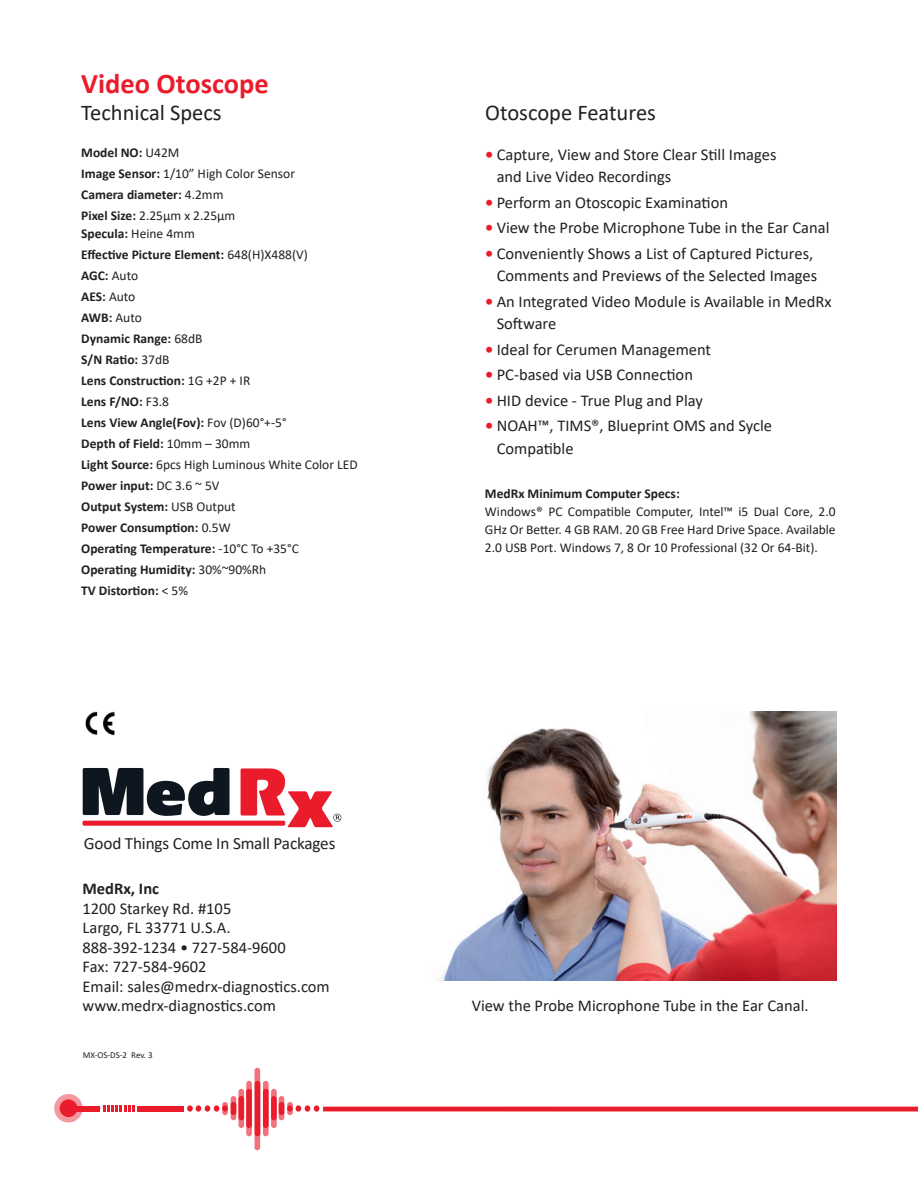
<style>
.page{position:relative;width:918px;height:1188px;background:#fff}
.page>*{position:absolute;margin:0;border:0;box-sizing:border-box;transform-origin:0 0}
.t1{font:700 28.5px "Calibri";color:#ea1c2c}
.t2{font:22.5px "Calibri";color:#231f20}
.t3{font:17.25px "Calibri";letter-spacing:-.01em;color:#231f20}
.Bullet_Point{font:16.5px/22.5px "Calibri";color:#231f20}
.t4{font:700 16.5px "Calibri";color:#231f20}
.Bullet_Point_Head-N{font:700 13.5px "Calibri";color:#231f20}
.Bullet_Point_Head-N-2{font:13.5px/18px "Calibri";color:#231f20}
.t5{font:9px "Calibri";color:#231f20}
.s1{font-weight:400}
.s2{font-weight:700}
.s3{font-weight:700;color:#ea1c2c}
</style>
<div class="page">
<img style="left:85px;top:711px;width:30px;height:25px">
<img style="left:438px;top:711px;width:398px;height:270px">
<div style="left:82px;top:821px;width:203px;height:5px;background:#ea1c2c;border-radius:2px"></div>
<svg style="left:83px;top:768px;width:147px;height:48px"></svg>
<svg style="left:241px;top:768px;width:100px;height:59px"></svg>
<svg style="left:54px;top:1094px;width:29px;height:29px"></svg>
<div style="left:137px;top:1106px;width:47px;height:5px;background:#ea1c2c"></div>
<div style="left:187px;top:1105px;width:6px;height:7px;background:#ea1c2c;border-radius:50%"></div>
<svg style="left:196px;top:1105px;width:23px;height:7px"></svg>
<svg style="left:222px;top:1102px;width:6px;height:13px"></svg>
<div style="left:231px;top:1096px;width:5px;height:24px;background:#f1727c;border-radius:3px"></div>
<div style="left:231px;top:1102px;width:5px;height:13px;background:#ea1c2c;border-radius:3px"></div>
<svg style="left:238px;top:1089px;width:6px;height:39px"></svg>
<svg style="left:246px;top:1081px;width:6px;height:55px"></svg>
<svg style="left:255px;top:1068px;width:5px;height:82px"></svg>
<svg style="left:263px;top:1081px;width:6px;height:55px"></svg>
<svg style="left:271px;top:1089px;width:6px;height:39px"></svg>
<div style="left:279px;top:1096px;width:5px;height:24px;background:#f1727c;border-radius:3px"></div>
<div style="left:279px;top:1102px;width:5px;height:13px;background:#ea1c2c;border-radius:3px"></div>
<svg style="left:287px;top:1102px;width:6px;height:13px"></svg>
<svg style="left:296px;top:1105px;width:622px;height:7px"></svg>
<svg style="left:103px;top:1105px;width:31px;height:7px"></svg>
<div style="left:68px;top:1106px;width:32px;height:5px;background:#ea1c2c"></div>
<p class="t1" style="left:81px;top:64px;width:189px">Video Otoscope</p>
<p class="t2" style="left:81px;top:97px;width:142px">Technical Specs</p>
<p class="Bullet_Point_Head-N" style="left:81px;top:143px;width:100px">Model NO: <span class="s1">U42M</span></p>
<p class="Bullet_Point_Head-N-2" style="left:81px;top:164px;width:215px"><span class="s2">Image Sensor:</span> 1/10” High Color Sensor</p>
<p class="Bullet_Point_Head-N" style="left:81px;top:185px;width:144px">Camera diameter: <span class="s1">4.2mm</span></p>
<p class="Bullet_Point_Head-N-2" style="left:81px;top:206px;width:156px"><span class="s2">Pixel Size:</span> 2.25µm x 2.25µm<br><span class="s2">Specula:</span> Heine 4mm</p>
<p class="Bullet_Point_Head-N" style="left:81px;top:245px;width:228px">Effective Picture Element: <span class="s1">648(H)X488(V)</span></p>
<p class="Bullet_Point_Head-N" style="left:81px;top:266px;width:58px">AGC: <span class="s1">Auto</span></p>
<p class="Bullet_Point_Head-N" style="left:81px;top:287px;width:56px">AES: <span class="s1">Auto</span></p>
<p class="Bullet_Point_Head-N" style="left:81px;top:308px;width:62px">AWB: <span class="s1">Auto</span></p>
<p class="Bullet_Point_Head-N" style="left:81px;top:329px;width:123px">Dynamic Range: <span class="s1">68dB</span></p>
<p class="Bullet_Point_Head-N" style="left:81px;top:350px;width:90px">S/N Ratio: <span class="s1">37dB</span></p>
<p class="Bullet_Point_Head-N" style="left:81px;top:371px;width:171px">Lens Construction: <span class="s1">1G +2P + IR</span></p>
<p class="Bullet_Point_Head-N" style="left:81px;top:392px;width:89px">Lens F/NO: <span class="s1">F3.8</span></p>
<p class="Bullet_Point_Head-N" style="left:81px;top:413px;width:207px">Lens View Angle(Fov): <span class="s1">Fov (D)60°+-5°</span></p>
<p class="Bullet_Point_Head-N" style="left:81px;top:434px;width:171px">Depth of Field: <span class="s1">10mm – 30mm</span></p>
<p class="Bullet_Point_Head-N-2" style="left:81px;top:455px;width:278px"><span class="s2">Light Source:</span> 6pcs High Luminous White Color LED</p>
<p class="Bullet_Point_Head-N" style="left:81px;top:476px;width:140px">Power input: <span class="s1">DC 3.6 ~ 5V</span></p>
<p class="Bullet_Point_Head-N" style="left:81px;top:497px;width:156px">Output System: <span class="s1">USB Output</span></p>
<p class="Bullet_Point_Head-N" style="left:81px;top:518px;width:151px">Power Consumption: <span class="s1">0.5W</span></p>
<p class="Bullet_Point_Head-N" style="left:81px;top:539px;width:219px">Operating Temperature: <span class="s1">-10°C To +35°C</span></p>
<p class="Bullet_Point_Head-N" style="left:81px;top:560px;width:187px">Operating Humidity: <span class="s1">30%~90%Rh</span></p>
<p class="Bullet_Point_Head-N" style="left:81px;top:581px;width:108px">TV Distortion: <span class="s1">&lt; 5%</span></p>
<p class="t3" style="left:84px;top:831px;width:253px">Good Things Come In Small Packages</p>
<p class="t4" style="left:83px;top:877px;width:78px">MedRx, Inc</p>
<p class="Bullet_Point" style="left:83px;top:897px;width:150px">1200 Starkey Rd. #105</p>
<p class="Bullet_Point" style="left:83px;top:916px;width:150px">Largo, FL 33771 U.S.A.</p>
<p class="Bullet_Point" style="left:83px;top:936px;width:205px">888-392-1234 • 727-584-9600</p>
<p class="Bullet_Point" style="left:83px;top:955px;width:125px">Fax: 727-584-9602</p>
<p class="Bullet_Point" style="left:83px;top:975px;width:249px">Email: sales@medrx-diagnostics.com</p>
<p class="Bullet_Point" style="left:83px;top:994px;width:195px">www.medrx-diagnostics.com</p>
<p class="t5" style="left:83px;top:1049px;width:71px">MX-OS-DS-2 Rev. 3</p>
<p class="t2" style="left:485px;top:97px;width:172px">Otoscope Features</p>
<p class="Bullet_Point" style="left:497px;top:143px;width:281px;text-indent:-12px"><span class="s3">•</span> Capture, View and Store Clear Still Images and Live Video Recordings</p>
<p class="Bullet_Point" style="left:485px;top:191px;width:244px"><span class="s3">•</span> Perform an Otoscopic Examination</p>
<p class="Bullet_Point" style="left:485px;top:216px;width:346px"><span class="s3">•</span> View the Probe Microphone Tube in the Ear Canal</p>
<p class="Bullet_Point" style="left:485px;top:242px;width:334px;text-align:right"><span class="s3">•</span> Conveniently Shows a List of Captured Pictures,<br>Comments and Previews of the Selected Images</p>
<p class="Bullet_Point" style="left:497px;top:290px;width:336px;text-indent:-12px"><span class="s3">•</span> An Integrated Video Module is Available in MedRx<br>Software</p>
<p class="Bullet_Point" style="left:485px;top:338px;width:227px"><span class="s3">•</span> Ideal for Cerumen Management</p>
<p class="Bullet_Point" style="left:485px;top:363px;width:209px"><span class="s3">•</span> PC-based via USB Connection</p>
<p class="Bullet_Point" style="left:485px;top:389px;width:219px"><span class="s3">•</span> HID device - True Plug and Play</p>
<p class="Bullet_Point" style="left:497px;top:414px;width:277px;text-indent:-12px"><span class="s3">•</span> NOAH™, TIMS®, Blueprint OMS and Sycle<br>Compatible</p>
<p class="Bullet_Point_Head-N" style="left:485px;top:484px;width:196px">MedRx Minimum Computer Specs:</p>
<p class="Bullet_Point_Head-N-2" style="left:485px;top:502px;width:352px;text-align:justify">Windows® PC Compatible Computer, Intel™ i5 Dual Core, 2.0<br>GHz Or Better. 4 GB RAM. 20 GB Free Hard Drive Space. Available 2.0 USB Port. Windows 7, 8 Or 10 Professional (32 Or 64-Bit).</p>
<p class="Bullet_Point" style="left:472px;top:994px;width:338px">View the Probe Microphone Tube in the Ear Canal.</p>
</div>
